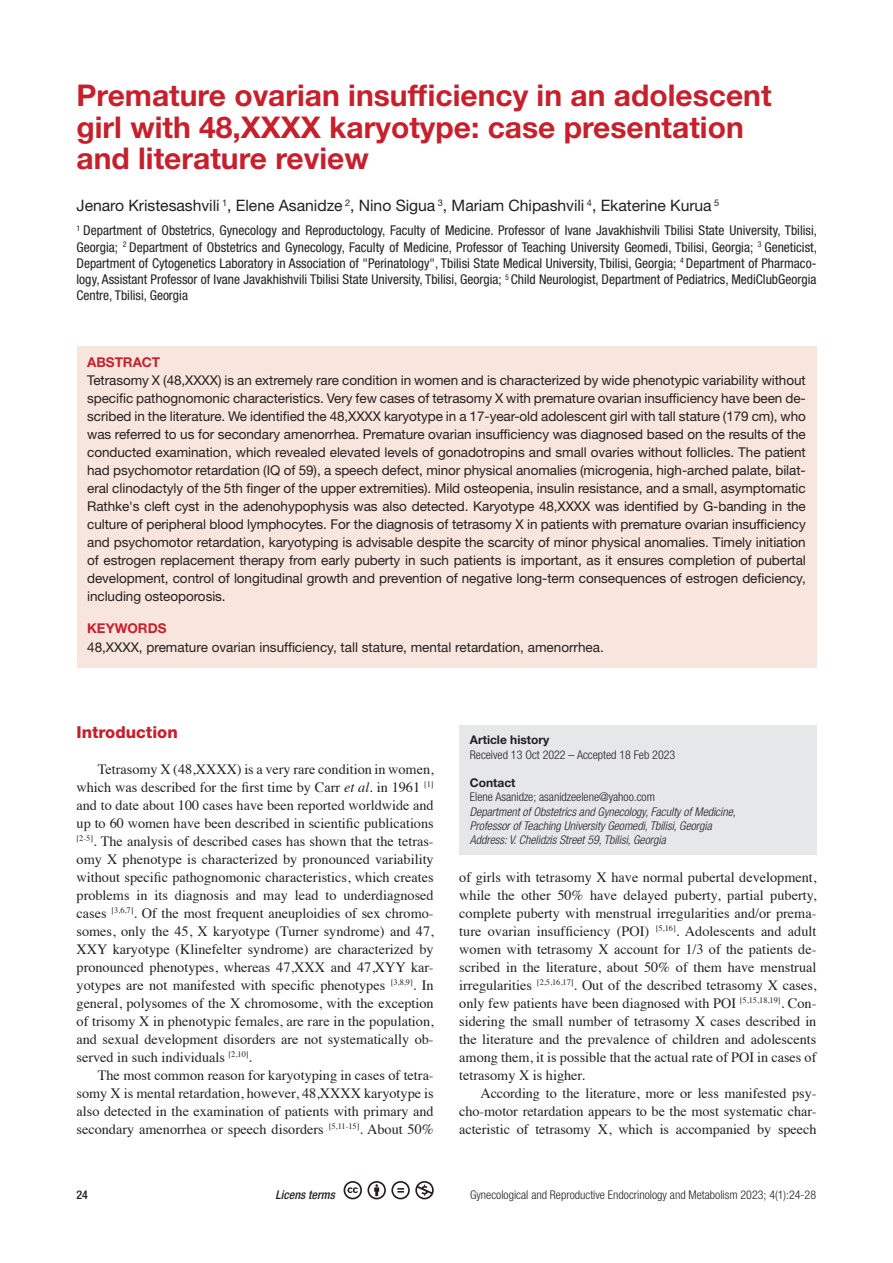
<style>
.page{position:relative;width:893px;height:1263px;background:#fff}
.page>*{position:absolute;margin:0;border:0;box-sizing:border-box;transform-origin:0 0}
.t1{font:700 30px/31.5px "Helvetica Neue LT Std";color:#c7202d}
.Testo_generale{font:800 16.5px "Helvetica Neue LT Std";color:#c7202d}
.t2{font:15.75px "Helvetica Neue LT Std";letter-spacing:-.005em;color:#231f20}
.Testo_generale-2{font:14.25px/18px "Times";color:#231f20;text-align:justify}
.t3{font:13.5px/18px "Helvetica Neue LT Std";color:#231f20;text-align:justify}
.t4{font:condensed 13.5px/16.2px "Helvetica Neue LT Std";color:#231f20;text-align:justify}
.t5{font:700 13.5px "Helvetica Neue LT Std";color:#c7202d}
.t6{font:italic 300 condensed 12px/14.2px "Helvetica Neue LT Std";color:#231f20}
.t7{font:300 condensed 12px "Helvetica Neue LT Std";color:#231f20}
.t8{font:700 12px "Helvetica Neue LT Std";color:#231f20}
.t9{font:italic 500 condensed 12px "Helvetica Neue LT Std";color:#231f20}
.t10{font:500 condensed 12px "Helvetica Neue LT Std";color:#231f20}
.s1{font-style:italic}
</style>
<div class="page">
<div style="left:77px;top:347px;width:739px;height:321px;background:#f8e5dd"></div>
<div style="left:459px;top:725px;width:357px;height:130px;background:#e6e7e9"></div>
<svg style="left:344px;top:1181px;width:90px;height:18px"></svg>
<p class="t1" style="left:77px;top:79px;width:696px">Premature ovarian insufficiency in an adolescent girl with 48,XXXX karyotype: case presentation and literature review</p>
<p class="t2" style="left:77px;top:196px;width:644px">Jenaro Kristesashvili <sup>1</sup>, Elene Asanidze <sup>2</sup>, Nino Sigua <sup>3</sup>, Mariam Chipashvili <sup>4</sup>, Ekaterine Kurua <sup>5</sup></p>
<p class="t4" style="left:77px;top:222px;width:742px"><sup>1</sup> Department of Obstetrics, Gynecology and Reproductology, Faculty of Medicine. Professor of Ivane Javakhishvili Tbilisi State University, Tbilisi, Georgia; <sup>2</sup> Department of Obstetrics and Gynecology, Faculty of Medicine, Professor of Teaching University Geomedi, Tbilisi, Georgia; <sup>3</sup> Geneticist, Department of Cytogenetics Laboratory in Association of "Perinatology", Tbilisi State Medical University, Tbilisi, Georgia; <sup>4</sup> Department of Pharmaco&shy;logy, Assistant Professor of Ivane Javakhishvili Tbilisi State University, Tbilisi, Georgia; <sup>5</sup> Child Neurologist, Department of Pediatrics, MediClubGeorgia Centre, Tbilisi, Georgia</p>
<p class="t5" style="left:87px;top:354px;width:75px">ABSTRACT</p>
<p class="t3" style="left:87px;top:371px;width:720px">Tetrasomy X (48,XXXX) is an extremely rare condition in women and is characterized by wide phenotypic variability without specific pathognomonic characteristics. Very few cases of tetrasomy X with premature ovarian insufficiency have been de&shy;scribed in the literature. We identified the 48,XXXX karyotype in a 17-year-old adolescent girl with tall stature (179 cm), who was referred to us for secondary amenorrhea. Premature ovarian insufficiency was diagnosed based on the results of the conducted examination, which revealed elevated levels of gonadotropins and small ovaries without follicles. The patient had psychomotor retardation (IQ of 59), a speech defect, minor physical anomalies (microgenia, high-arched palate, bilat&shy;eral clinodactyly of the 5th finger of the upper extremities). Mild osteopenia, insulin resistance, and a small, asymptomatic Rathke's cleft cyst in the adenohypophysis was also detected. Karyotype 48,XXXX was identified by G-banding in the culture of peripheral blood lymphocytes. For the diagnosis of tetrasomy X in patients with premature ovarian insufficiency and psychomotor retardation, karyotyping is advisable despite the scarcity of minor physical anomalies. Timely initiation of estrogen replacement therapy from early puberty in such patients is important, as it ensures completion of pubertal development, control of longitudinal growth and prevention of negative long-term consequences of estrogen deficiency, including osteoporosis.</p>
<p class="t5" style="left:87px;top:620px;width:81px">KEYWORDS</p>
<p class="t3" style="left:87px;top:638px;width:518px">48,XXXX, premature ovarian insufficiency, tall stature, mental retardation, amenorrhea.</p>
<p class="Testo_generale" style="left:77px;top:722px;width:103px">Introduction</p>
<p class="Testo_generale-2" style="left:77px;top:759px;width:359px;text-indent:21px">Tetrasomy X (48,XXXX) is a very rare condition in women, which was described for the first time by Carr <span class="s1">et al</span>. in 1961 <sup>[1] </sup>and to date about 100 cases have been reported worldwide and up to 60 women have been described in scientific publications <sup>[2-5]</sup>. The analysis of described cases has shown that the tetras&shy;omy X phenotype is characterized by pronounced variability without specific pathognomonic characteristics, which creates problems in its diagnosis and may lead to underdiagnosed cases <sup>[3,6,7]</sup>. Of the most frequent aneuploidies of sex chromo&shy;somes, only the 45, X karyotype (Turner syndrome) and 47, XXY karyotype (Klinefelter syndrome) are characterized by pronounced phenotypes, whereas 47,XXX and 47,XYY kar&shy;yotypes are not manifested with specific phenotypes <sup>[3,8,9]</sup>. In general, polysomes of the X chromosome, with the exception of trisomy X in phenotypic females, are rare in the population, and sexual development disorders are not systematically ob&shy;served in such individuals <sup>[2,10]</sup>.</p>
<p class="Testo_generale-2" style="left:77px;top:1065px;width:359px;text-indent:21px">The most common reason for karyotyping in cases of tetra&shy;somy X is mental retardation, however, 48,XXXX karyotype is also detected in the examination of patients with primary and secondary amenorrhea or speech disorders <sup>[5,11-15]</sup>. About 50%</p>
<p class="t8" style="left:470px;top:733px;width:81px">Article history</p>
<p class="t7" style="left:470px;top:747px;width:207px">Received 13 Oct 2022 – Accepted 18 Feb 2023</p>
<p class="t8" style="left:470px;top:775px;width:47px">Contact</p>
<p class="t7" style="left:470px;top:790px;width:187px">Elene Asanidze; asanidzeelene@yahoo.com</p>
<p class="t6" style="left:470px;top:805px;width:267px">Department of Obstetrics and Gynecology, Faculty of Medicine,<br>Professor of Teaching University Geomedi, Tbilisi, Georgia</p>
<p class="t6" style="left:470px;top:833px;width:197px">Address: V. Chelidzis Street 59, Tbilisi, Georgia</p>
<p class="Testo_generale-2" style="left:459px;top:867px;width:359px">of girls with tetrasomy X have normal pubertal development, while the other 50% have delayed puberty, partial puberty, complete puberty with menstrual irregularities and/or prema&shy;ture ovarian insufficiency (POI) <sup>[5,16]</sup>. Adolescents and adult women with tetrasomy X account for 1/3 of the patients de&shy;scribed in the literature, about 50% of them have menstrual irregularities <sup>[2,5,16,17]</sup>. Out of the described tetrasomy X cases, only few patients have been diagnosed with POI <sup>[5,15,18,19]</sup>. Con&shy;sidering the small number of tetrasomy X cases described in the literature and the prevalence of children and adolescents among them, it is possible that the actual rate of POI in cases of tetrasomy X is higher.</p>
<p class="Testo_generale-2" style="left:459px;top:1083px;width:359px;text-indent:21px">According to the literature, more or less manifested psy&shy;cho-motor retardation appears to be the most systematic char&shy;acteristic of tetrasomy X, which is accompanied by speech</p>
<p class="t10" style="left:77px;top:1187px;width:13px">24</p>
<p class="t9" style="left:276px;top:1187px;width:61px">Licens terms</p>
<p class="t7" style="left:470px;top:1188px;width:347px">Gynecological and Reproductive Endocrinology and Metabolism 2023; 4(1):24-28</p>
</div>
